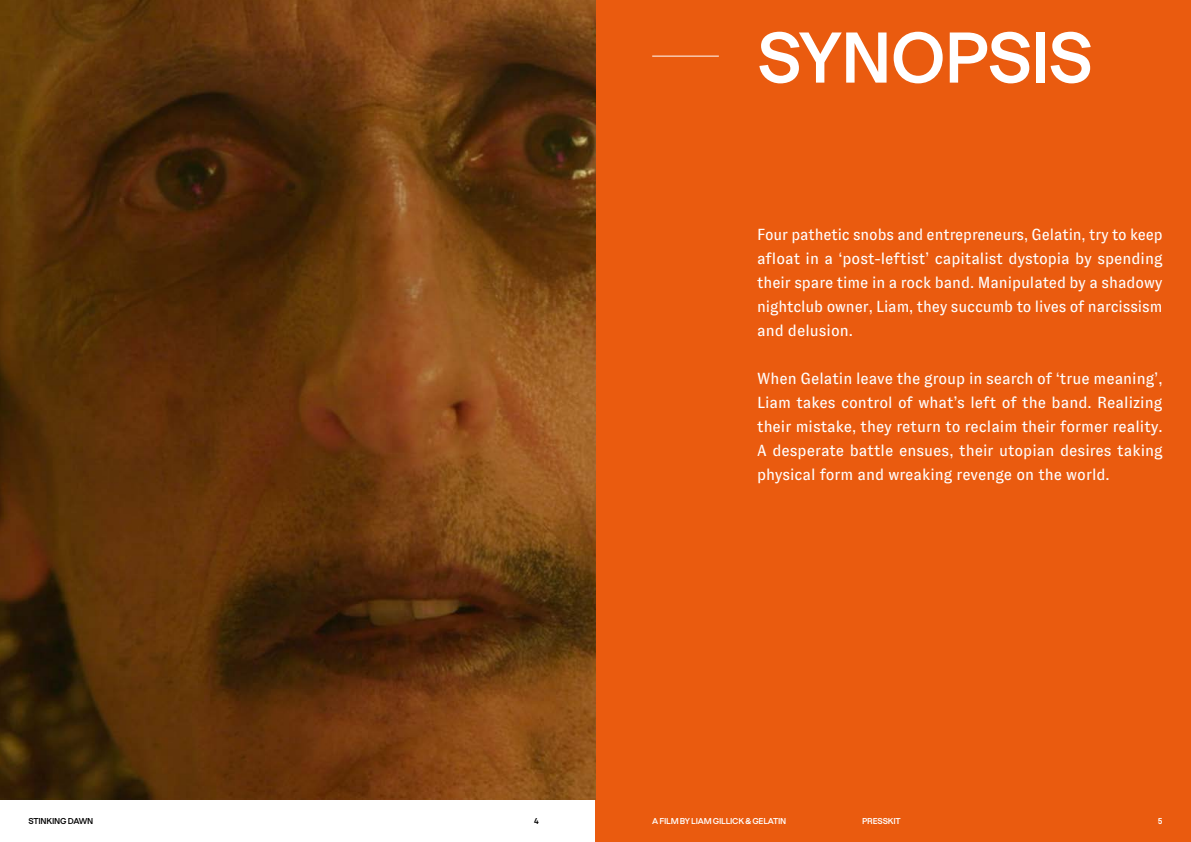
<style>
.page{position:relative;width:1191px;height:842px;background:#fff}
.page>*{position:absolute;margin:0;border:0;box-sizing:border-box;transform-origin:0 0}
.t1{font:600 67px "Dazzed";letter-spacing:-.025em;color:#fff}
.t2{font:16px/24px "GT Zirkon";letter-spacing:-.005em;color:#fff;text-align:justify}
.t3{font:600 8px "Dazzed";letter-spacing:-.025em;color:#fff}
.t4{font:600 8px "Dazzed";letter-spacing:-.025em;color:#000}
</style>
<div class="page">
<div style="left:595px;top:0;width:596px;height:842px;background:#ea5b0f"></div>
<img style="left:0;top:0;width:595px;height:799px">
<hr style="left:652px;top:56px;width:67px;height:1px;background:#fff">
<h1 class="t1" style="left:757px;top:3px;width:337px">SYNOPSIS</h1>
<p class="t2" style="left:757px;top:223px;width:407px">Four pathetic snobs and entrepreneurs, Gelatin, try to keep afloat in a ‘post-leftist’ capitalist dystopia by spending their spare time in a rock band. Manipulated by a shadowy nightclub owner, Liam, they succumb to lives of narcissism and delusion.</p>
<p class="t2" style="left:757px;top:367px;width:407px">When Gelatin leave the group in search of ‘true meaning’, Liam takes control of what’s left of the band. Realizing their mistake, they return to reclaim their former reality.<br>A desperate battle ensues, their utopian desires taking physical form and wreaking revenge on the world.</p>
<p class="t4" style="left:28px;top:814px;width:66px">STINKING DAWN</p>
<p class="t4" style="left:534px;top:814px;width:6px">4</p>
<p class="t3" style="left:652px;top:814px;width:136px">A FILM BY LIAM GILLICK &amp; GELATIN</p>
<p class="t3" style="left:862px;top:814px;width:40px">PRESSKIT</p>
<p class="t3" style="left:1158px;top:814px;width:6px">5</p>
</div>
